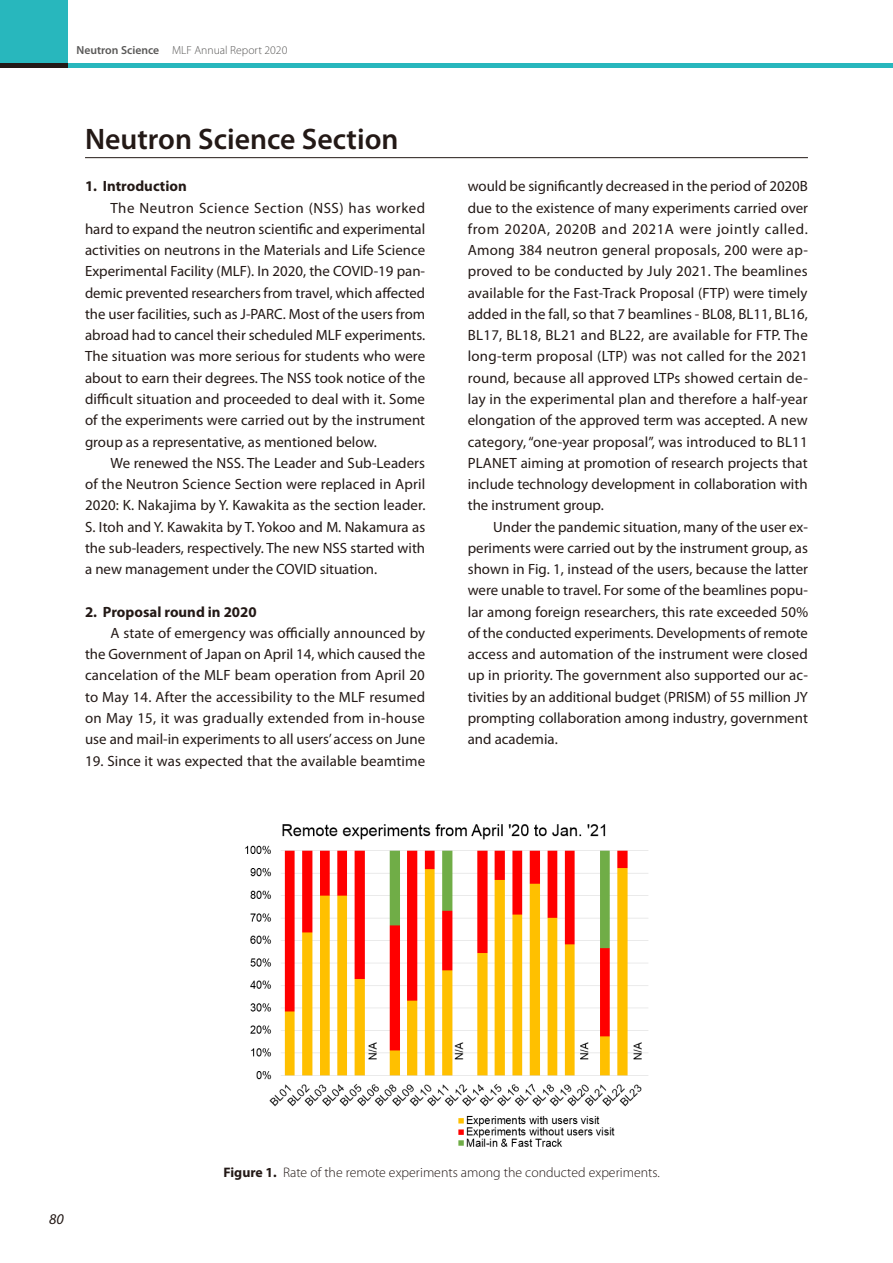
<style>
.page{position:relative;width:893px;height:1263px;background:#fff}
.page>*{position:absolute;margin:0;border:0;box-sizing:border-box;transform-origin:0 0}
.t1{font:600 29.7px "Myriad Pro";color:#231916}
.t2{font:14.85px/21.3px "Myriad Pro";color:#231916;text-align:justify}
.t3{font:700 14.85px "Myriad Pro";color:#231916}
.t4{font:italic 14.85px "Myriad Pro";color:#231916}
.t5{font:300 13.8px "Myriad Pro";color:#231916}
.t6{font:300 11.7px "Myriad Pro";color:#595857}
.s1{font-weight:600}
.s2{font-weight:700}
</style>
<div class="page">
<hr style="left:85px;top:157px;width:723px;height:1px;background:#231916">
<img style="left:245px;top:824px;width:403px;height:323px">
<div style="left:0;top:0;width:68px;height:64px;background:#28b7bd"></div>
<hr style="left:0;top:64px;width:68px;height:4px;background:#231916">
<hr style="left:68px;top:64px;width:825px;height:4px;background:#28b7bd">
<p class="t6" style="left:77px;top:43px;width:212px"><span class="s1">Neutron Science</span> MLF Annual Report 2020</p>
<h1 class="t1" style="left:85px;top:120px;width:315px">Neutron Science Section</h1>
<p class="t3" style="left:85px;top:177px;width:103px">1. Introduction</p>
<p class="t2" style="left:85px;top:197px;width:342px;text-indent:26px">The Neutron Science Section (NSS) has worked hard to expand the neutron scientific and experimental activities on neutrons in the Materials and Life Science Experimental Facility (MLF). In 2020, the COVID-19 pan&shy;demic prevented researchers from travel, which affected the user facilities, such as J-PARC. Most of the users from abroad had to cancel their scheduled MLF experiments.<br>The situation was more serious for students who were about to earn their degrees. The NSS took notice of the difficult situation and proceeded to deal with it. Some of the experiments were carried out by the instrument group as a representative, as mentioned below.</p>
<p class="t2" style="left:85px;top:452px;width:342px;text-indent:26px">We renewed the NSS. The Leader and Sub-Leaders of the Neutron Science Section were replaced in April 2020: K. Nakajima by Y. Kawakita as the section leader.<br>S. Itoh and Y. Kawakita by T. Yokoo and M. Nakamura as the sub-leaders, respectively. The new NSS started with a new management under the COVID situation.</p>
<p class="t3" style="left:85px;top:602px;width:173px">2. Proposal round in 2020</p>
<p class="t2" style="left:85px;top:622px;width:342px;text-indent:26px">A state of emergency was officially announced by the Government of Japan on April 14, which caused the cancelation of the MLF beam operation from April 20 to May 14. After the accessibility to the MLF resumed on May 15, it was gradually extended from in-house use and mail-in experiments to all users’ access on June</p>
<p class="t2" style="left:85px;top:750px;width:342px">19. Since it was expected that the available beamtime</p>
<p class="t2" style="left:468px;top:175px;width:342px">would be significantly decreased in the period of 2020B due to the existence of many experiments carried over from 2020A, 2020B and 2021A were jointly called.<br>Among 384 neutron general proposals, 200 were ap&shy;proved to be conducted by July 2021. The beamlines available for the Fast-Track Proposal (FTP) were timely added in the fall, so that 7 beamlines - BL08, BL11, BL16, BL17, BL18, BL21 and BL22, are available for FTP. The long-term proposal (LTP) was not called for the 2021 round, because all approved LTPs showed certain de&shy;lay in the experimental plan and therefore a half-year elongation of the approved term was accepted. A new category, “one-year proposal”, was introduced to BL11<br>PLANET aiming at promotion of research projects that include technology development in collaboration with the instrument group.</p>
<p class="t2" style="left:468px;top:516px;width:342px;text-indent:26px">Under the pandemic situation, many of the user ex&shy;periments were carried out by the instrument group, as shown in Fig. 1, instead of the users, because the latter were unable to travel. For some of the beamlines popu&shy;lar among foreign researchers, this rate exceeded 50% of the conducted experiments. Developments of remote access and automation of the instrument were closed up in priority. The government also supported our ac&shy;tivities by an additional budget (PRISM) of 55 million JY prompting collaboration among industry, government and academia.</p>
<p class="t4" style="left:49px;top:1210px;width:16px">80</p>
<p class="t5" style="left:223px;top:1164px;width:438px"><span class="s2">Figure 1.</span> Rate of the remote experiments among the conducted experiments.</p>
</div>
